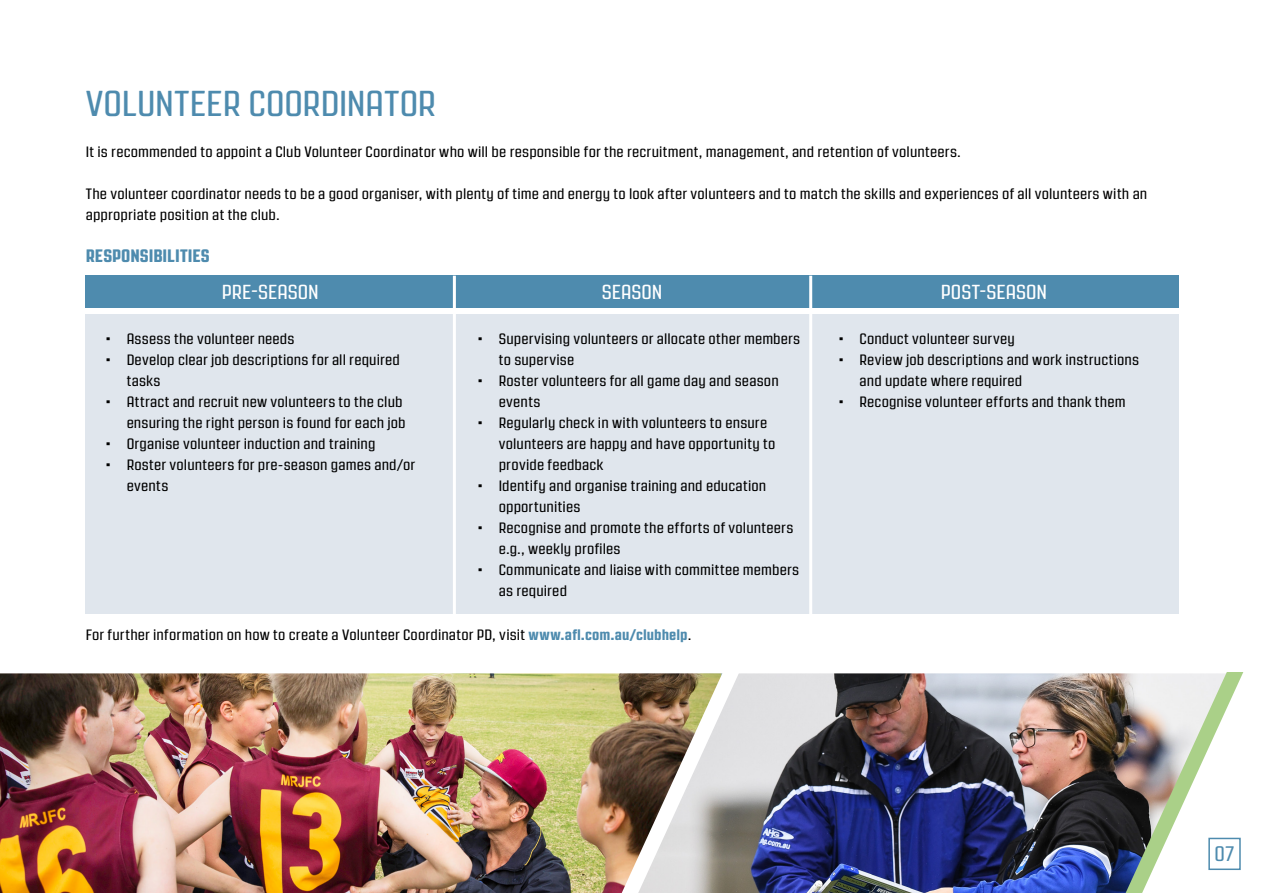
<style>
.page{position:relative;width:1263px;height:893px;background:#fff}
.page>*{position:absolute;margin:0;border:0;box-sizing:border-box;transform-origin:0 0}
.t1{font:36px "Revolution Gothic";letter-spacing:.005em;color:#4e8bae;scale:1.1 1}
.t2{font:21px "Revolution Gothic";color:#4e8bae;scale:1.1 1}
.t3{font:20.25px "Revolution Gothic";letter-spacing:.005em;color:#fff;scale:1.1 1}
.t4{font:800 18px "Revolution Gothic";color:#4e8bae;scale:1.1 1}
.t5{font:15px/21px "Revolution Gothic";letter-spacing:.01em;color:#000;scale:1.1 1}
.s1{font-weight:800;color:#4e8bae}
</style>
<div class="page">
<img style="left:820px;top:673px;width:275px;height:220px">
<img style="left:0;top:673px;width:591px;height:220px">
<img style="left:591px;top:613px;width:229px;height:280px">
<img style="left:1095px;top:613px;width:149px;height:280px">
<div style="left:85px;top:314px;width:1094px;height:299px;background:#e0e6ed"></div>
<div style="left:1208px;top:838px;width:33px;height:32px;border:2px solid #4e8bae"></div>
<div style="left:85px;top:276px;width:1094px;height:32px;background:#4e8bae"></div>
<hr style="left:809px;top:276px;width:3px;height:338px;background:#fff">
<hr style="left:453px;top:276px;width:3px;height:338px;background:#fff">
<div style="left:1206px;top:494px;width:57px;height:178px;background:#fff"></div>
<p class="t1" style="left:86px;top:84px;width:320px">VOLUNTEER COORDINATOR</p>
<p class="t5" style="left:86px;top:141px;width:797px">It is recommended to appoint a Club Volunteer Coordinator who will be responsible for the recruitment, management, and retention of volunteers.</p>
<p class="t5" style="left:86px;top:183px;width:966px">The volunteer coordinator needs to be a good organiser, with plenty of time and energy to look after volunteers and to match the skills and experiences of all volunteers with an appropriate position at the club.</p>
<p class="t4" style="left:86px;top:246px;width:114px">RESPONSIBILITIES</p>
<p class="t3" style="left:222px;top:281px;width:90px">PRE-SEASON</p>
<p class="t3" style="left:941px;top:281px;width:98px">POST-SEASON</p>
<p class="t5" style="left:104px;top:328px;width:175px">• Assess the volunteer needs</p>
<p class="t5" style="left:127px;top:349px;width:250px;text-indent:-22px">• Develop clear job descriptions for all required tasks</p>
<p class="t5" style="left:104px;top:391px;width:276px;text-align:right">• Attract and recruit new volunteers to the club ensuring the right person is found for each job</p>
<p class="t5" style="left:104px;top:433px;width:248px">• Organise volunteer induction and training</p>
<p class="t5" style="left:127px;top:454px;width:264px;text-indent:-22px">• Roster volunteers for pre-season games and/or events</p>
<p class="t3" style="left:602px;top:281px;width:57px">SEASON</p>
<p class="t5" style="left:499px;top:328px;width:276px;text-indent:-22px">• Supervising volunteers or allocate other members to supervise</p>
<p class="t5" style="left:499px;top:370px;width:256px;text-indent:-22px">• Roster volunteers for all game day and season events</p>
<p class="t5" style="left:499px;top:412px;width:253px;text-indent:-22px">• Regularly check in with volunteers to ensure volunteers are happy and have opportunity to provide feedback</p>
<p class="t5" style="left:499px;top:475px;width:245px;text-indent:-22px">• Identify and organise training and education opportunities</p>
<p class="t5" style="left:499px;top:517px;width:269px;text-indent:-22px">• Recognise and promote the efforts of volunteers e.g., weekly profiles</p>
<p class="t5" style="left:499px;top:559px;width:274px;text-indent:-22px">• Communicate and liaise with committee members as required</p>
<p class="t5" style="left:837px;top:328px;width:163px">• Conduct volunteer survey</p>
<p class="t5" style="left:859px;top:349px;width:256px;text-indent:-22px">• Review job descriptions and work instructions and update where required</p>
<p class="t5" style="left:837px;top:391px;width:264px">• Recognise volunteer efforts and thank them</p>
<p class="t5" style="left:86px;top:624px;width:552px">For further information on how to create a Volunteer Coordinator PD, visit <span class="s1">www.afl.com.au/clubhelp</span>.</p>
<p class="t2" style="left:1215px;top:842px;width:19px">07</p>
</div>
